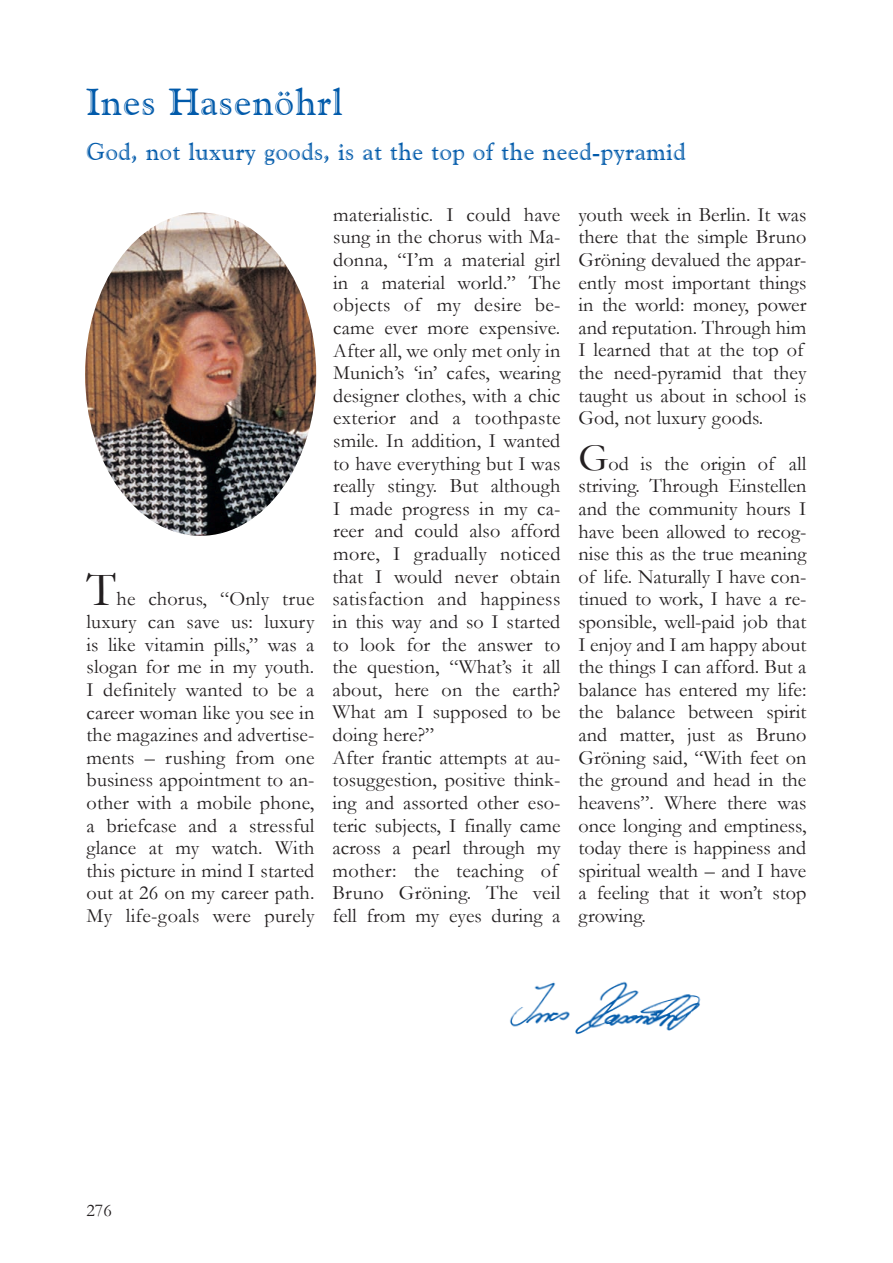
<style>
.page{position:relative;width:893px;height:1263px;background:#fff}
.page>*{position:absolute;margin:0;border:0;box-sizing:border-box;transform-origin:0 0}
.t1{font:48px "Garamond";color:#231f20}
.t2{font:37.5px "Goudy Handtooled BT";letter-spacing:.03em;color:#015aaa}
.t3{font:24px "Goudy Handtooled BT";letter-spacing:.02em;color:#015aaa}
.t4{font:20.25px/22.6px "Garamond";letter-spacing:.005em;color:#231f20;text-align:justify}
.t5{font:18px "Garamond";color:#231f20}
.s1{font-family:"Garamond";font-weight:700}
.s2{font-size:39px}
</style>
<div class="page">
<img style="left:85px;top:213px;width:231px;height:323px">
<img style="left:510px;top:981px;width:191px;height:54px">
<h2 class="t2" style="left:87px;top:79px;width:257px">Ines Hasenöhrl</h2>
<p class="t3" style="left:87px;top:137px;width:601px">God, not luxury goods, is at the top of the need<span class="s1">-</span>pyramid</p>
<h1 class="t1" style="left:87px;top:558px;width:31px">T</h1>
<p class="t4" style="left:87px;top:587px;width:229px;text-indent:30px">he chorus, “Only true luxury can save us: luxury is like vitamin pills,” was a slogan for me in my youth.<br>I definitely wanted to be a career woman like you see in the magazines and advertise&shy;ments – rushing from one business appointment to an&shy;other with a mobile phone, a briefcase and a stressful glance at my watch. With this picture in mind I started out at 26 on my career path.<br>My life-goals were purely</p>
<p class="t4" style="left:332px;top:203px;width:230px;text-align:left">materialistic. I could have sung in the chorus with Ma&shy;donna, “I’m a material girl in a material world.” The objects of my desire be&shy;came ever more expensive.<br>After all, we only met only in<br>Munich’s ‘in’ cafes, wearing designer clothes, with a chic exterior and a toothpaste smile. In addition, I wanted to have everything but I was really stingy. But although<br>I made progress in my ca&shy;reer and could also afford more, I gradually noticed that I would never obtain satisfaction and happiness in this way and so I started to look for the answer to the question, “What’s it all about, here on the earth?<br>What am I supposed to be doing here?”<br>After frantic attempts at au&shy;tosuggestion, positive think&shy;ing and assorted other eso&shy;teric subjects, I finally came across a pearl through my mother: the teaching of<br>Bruno Gröning. The veil fell from my eyes during a</p>
<p class="t4" style="left:578px;top:203px;width:229px;text-align:left">youth week in Berlin. It was there that the simple Bruno<br>Gröning devalued the appar&shy;ently most important things in the world: money, power and reputation. Through him<br>I learned that at the top of the need-pyramid that they taught us about in school is<br>God, not luxury goods.</p>
<p class="t4" style="left:578px;top:451px;width:229px"><span class="s2">G</span>od is the origin of all striving. Through Einstellen and the community hours I have been allowed to recog&shy;nise this as the true meaning of life. Naturally I have con&shy;tinued to work, I have a re&shy;sponsible, well-paid job that I enjoy and I am happy about the things I can afford. But a balance has entered my life: the balance between spirit and matter, just as Bruno Gröning said, “With feet on the ground and head in the heavens”. Where there was once longing and emptiness, today there is happiness and spiritual wealth – and I have a feeling that it won’t stop growing.</p>
<p class="t5" style="left:87px;top:1198px;width:27px">276</p>
</div>
